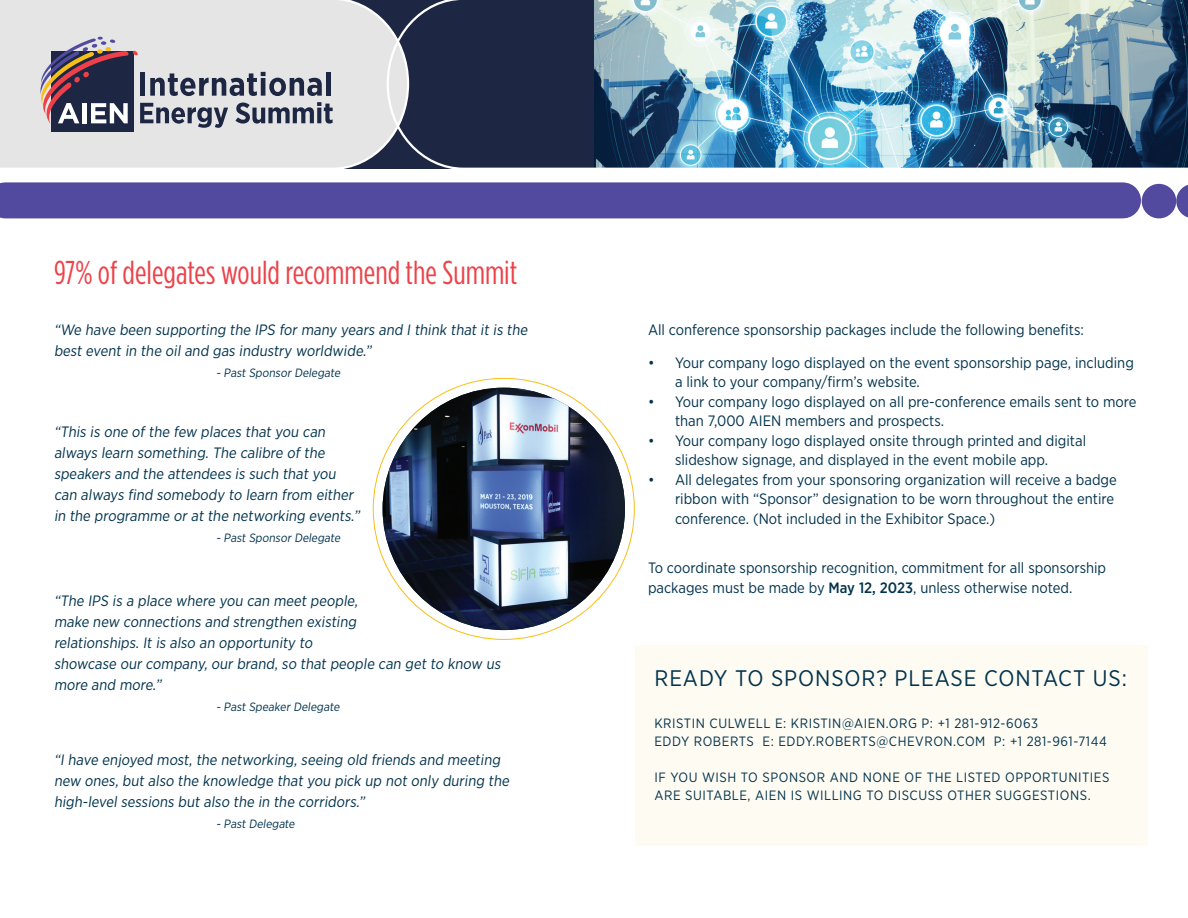
<style>
.page{position:relative;width:1188px;height:918px;background:#fff}
.page>*{position:absolute;margin:0;border:0;box-sizing:border-box;transform-origin:0 0}
.t1{font:33px "Gotham Condensed";color:#ec4249}
.t2{font:22.5px "Gotham Narrow";letter-spacing:.04em;color:#02334d}
.t3{font:15px/21px "Gotham Narrow";color:#02334d}
.t4{font:13.5px/18px "Gotham Narrow";letter-spacing:.04em;color:#02334d}
.t5{font:12px "Gotham Narrow";color:#02334d}
.s1{font-weight:500}
</style>
<div class="page">
<svg style="left:373px;top:378px;width:261px;height:261px"></svg>
<img style="left:383px;top:388px;width:242px;height:242px;border-radius:121px">
<div style="left:5px;top:182px;width:1118px;height:36px;background:#514a9f"></div>
<div style="left:1142px;top:184px;width:34px;height:34px;background:#514a9f;border-radius:50%"></div>
<svg style="left:1176px;top:184px;width:12px;height:34px"></svg>
<div style="left:635px;top:645px;width:513px;height:201px;background:#fefbf2"></div>
<div style="left:0;top:0;width:385px;height:169px;background:#e6e5e5"></div>
<img style="left:385px;top:0;width:803px;height:169px">
<div style="left:52px;top:51px;width:82px;height:81px;background:#1d2743"></div>
<svg style="left:41px;top:37px;width:292px;height:91px"></svg>
<h1 class="t1" style="left:54px;top:255px;width:465px">97% of delegates would recommend the Summit</h1>
<p class="t3" style="left:54px;top:319px;width:478px">“We have been supporting the IPS for many years and I think that it is the best event in the oil and gas industry worldwide.”</p>
<p class="t5" style="left:216px;top:365px;width:128px">- Past Sponsor Delegate</p>
<p class="t3" style="left:54px;top:421px;width:310px">“This is one of the few places that you can always learn something. The calibre of the speakers and the attendees is such that you can always find somebody to learn from either in the programme or at the networking events.”</p>
<p class="t5" style="left:216px;top:531px;width:128px">- Past Sponsor Delegate</p>
<p class="t3" style="left:54px;top:590px;width:451px">“The IPS is a place where you can meet people,<br>make new connections and strengthen existing<br>relationships. It is also an opportunity to<br>showcase our company, our brand, so that people can get to know us more and more.”</p>
<p class="t5" style="left:216px;top:699px;width:127px">- Past Speaker Delegate</p>
<p class="t3" style="left:54px;top:749px;width:459px">“I have enjoyed most, the networking, seeing old friends and meeting new ones, but also the knowledge that you pick up not only during the high-level sessions but also the in the corridors.”</p>
<p class="t5" style="left:216px;top:816px;width:82px">- Past Delegate</p>
<p class="t3" style="left:648px;top:319px;width:437px">All conference sponsorship packages include the following benefits:</p>
<p class="t3" style="left:675px;top:353px;width:460px;line-height:19.5px;text-indent:-27px">• Your company logo displayed on the event sponsorship page, including a link to your company/firm’s website.</p>
<p class="t3" style="left:675px;top:392px;width:463px;line-height:19.5px;text-indent:-27px">• Your company logo displayed on all pre-conference emails sent to more than 7,000 AIEN members and prospects.</p>
<p class="t3" style="left:675px;top:431px;width:413px;line-height:19.5px;text-indent:-27px">• Your company logo displayed onsite through printed and digital slideshow signage, and displayed in the event mobile app.</p>
<p class="t3" style="left:675px;top:470px;width:443px;line-height:19.5px;text-indent:-27px">• All delegates from your sponsoring organization will receive a badge ribbon with “Sponsor” designation to be worn throughout the entire conference. (Not included in the Exhibitor Space.)</p>
<p class="t3" style="left:648px;top:558px;width:460px;line-height:19.5px">To coordinate sponsorship recognition, commitment for all sponsorship packages must be made by <span class="s1">May 12, 2023</span>, unless otherwise noted.</p>
<h2 class="t2" style="left:654px;top:664px;width:474px">READY TO SPONSOR? PLEASE CONTACT US:</h2>
<p class="t4" style="left:654px;top:714px;width:454px">KRISTIN CULWELL E: KRISTIN@AIEN.ORG P: +1 281-912-6063<br>EDDY ROBERTS E: EDDY.ROBERTS@CHEVRON.COM P: +1 281-961-7144</p>
<p class="t4" style="left:654px;top:768px;width:457px">IF YOU WISH TO SPONSOR AND NONE OF THE LISTED OPPORTUNITIES<br>ARE SUITABLE, AIEN IS WILLING TO DISCUSS OTHER SUGGESTIONS.</p>
</div>
